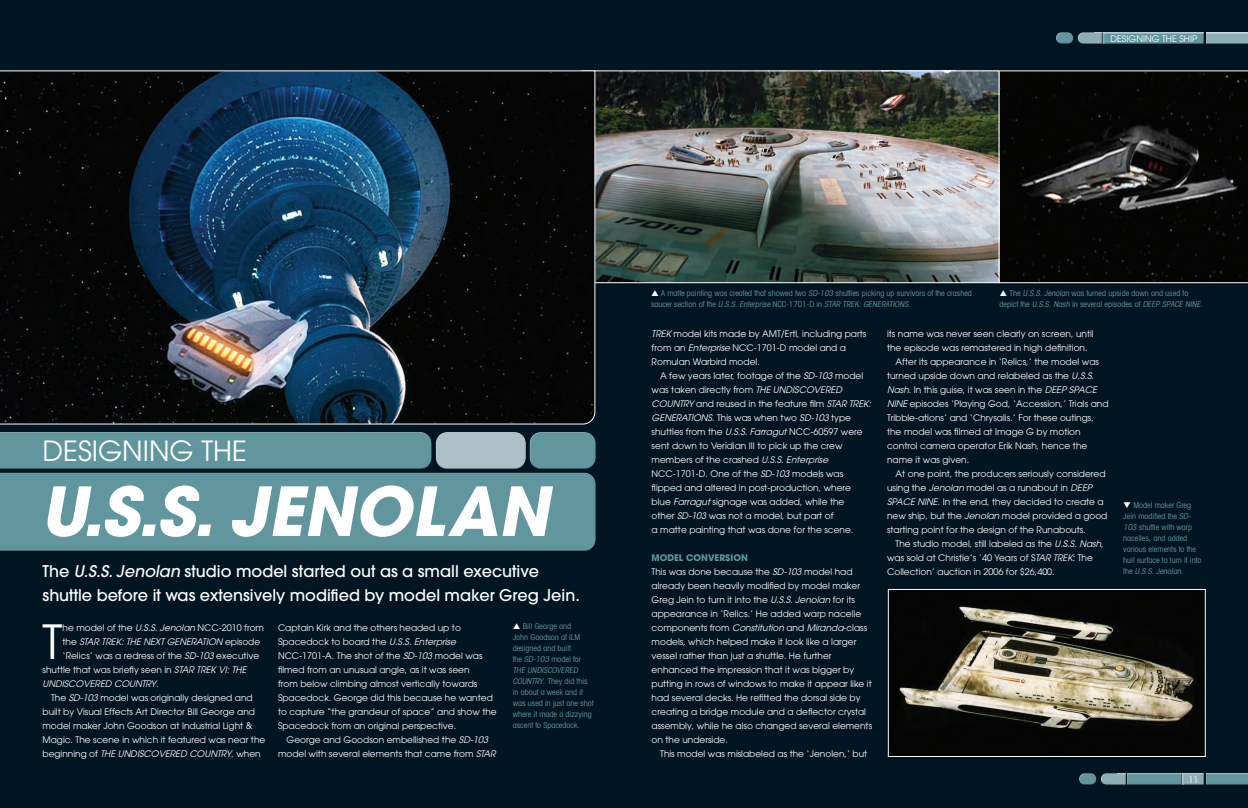
<style>
.page{position:relative;width:1248px;height:808px;background:#fff}
.page>*{position:absolute;margin:0;border:0;box-sizing:border-box;transform-origin:0 0}
.t1{font:italic 700 67px "Avant Garde";color:#fff}
.t2{font:46.8px "Avant Garde";color:#fff}
.t3{font:27.7px "Avant Garde LT";color:#fff}
.t4{font:500 16px/24px "Avant Garde";color:#fff}
.t5{font:9px/14px "Avant Garde";color:#fff}
.t6{font:italic 9px "Avant Garde LT";color:#fff}
.t7{font:condensed 8px/11px "Avant Garde LT";color:#61969e}
.s1{font-style:italic}
.s2{font-family:"Avant Garde LT";font-style:italic}
.s3{font-family:"Avant Garde";font-style:normal}
.s4{font-weight:700;color:#61969e}
.s5{color:#fff}
</style>
<div class="page">
<div style="left:0;top:0;width:1247px;height:808px;background:#001522"></div>
<div style="left:0;top:471px;width:596px;height:74px;background:#fff;opacity:.75"></div>
<div style="left:0;top:476px;width:597px;height:76px;background:#61969e"></div>
<div style="left:0;top:431px;width:432px;height:32px;background:#fff;opacity:.75"></div>
<div style="left:0;top:436px;width:433px;height:34px;background:#61969e"></div>
<div style="left:435px;top:431px;width:91px;height:32px;background:#fff;opacity:.75"></div>
<div style="left:435px;top:436px;width:92px;height:34px;background:#231f20;opacity:.75"></div>
<div style="left:529px;top:431px;width:67px;height:32px;background:#fff;opacity:.75"></div>
<div style="left:529px;top:436px;width:68px;height:34px;background:#231f20;opacity:.75"></div>
<div style="left:1099px;top:773px;width:27px;height:12px;background:#231f20;opacity:.75"></div>
<div style="left:1126px;top:773px;width:56px;height:12px;background:#61969e"></div>
<div style="left:1181px;top:773px;width:24px;height:12px;background:#231f20;opacity:.75"></div>
<div style="left:1204px;top:773px;width:43px;height:12px;background:#61969e"></div>
<div style="left:1078px;top:772px;width:19px;height:10px;background:#fff;opacity:.75"></div>
<div style="left:1078px;top:775px;width:20px;height:10px;background:#231f20;opacity:.75"></div>
<div style="left:1076px;top:32px;width:27px;height:12px;background:#231f20;opacity:.75"></div>
<div style="left:1103px;top:32px;width:102px;height:12px;background:#231f20;opacity:.75"></div>
<div style="left:1204px;top:32px;width:43px;height:12px;background:#231f20;opacity:.75"></div>
<div style="left:1055px;top:31px;width:18px;height:10px;background:#fff;opacity:.75"></div>
<div style="left:1055px;top:34px;width:19px;height:10px;background:#231f20;opacity:.75"></div>
<img style="left:889px;top:591px;width:314px;height:164px">
<div style="left:887px;top:589px;width:318px;height:168px;border:1px solid #fff"></div>
<img style="left:596px;top:72px;width:401px;height:209px">
<svg style="left:999px;top:70px;width:248px;height:213px"></svg>
<div style="left:582px;top:70px;width:417px;height:213px;border:1px solid #fff"></div>
<svg style="left:0;top:70px;width:596px;height:355px"></svg>
<p class="t5" style="left:1110px;top:32px;width:88px">DESIGNING THE SHIP</p>
<h3 class="t3" style="left:43px;top:434px;width:206px">DESIGNING THE</h3>
<h1 class="t1" style="left:40px;top:468px;width:525px">U.S.S.JENOLAN</h1>
<h3 class="t4" style="left:43px;top:559px;width:538px">The <span class="s1">U.S.S.Jenolan</span> studio model started out as a small executive shuttle before it was extensively modified by model maker Greg Jein.</h3>
<p class="t7" style="left:512px;top:621px;width:82px;text-indent:10px">Bill George and<br>John Goodson at ILM designed and built<br>the <span class="s1">SD-103</span> model for<br><span class="s1">THE UNDISCOVERED<br>COUNTRY</span>. They did this in about a week and it was used in just one shot where it made a dizzying ascent to Spacedock.</p>
<h2 class="t2" style="left:43px;top:614px;width:21px">T</h2>
<p class="t5" style="left:62px;top:621px;width:203px">he model of the <span class="s2">U.S.S. Jenolan</span> NCC-2010 from</p>
<p class="t5" style="left:278px;top:621px;width:220px">Captain Kirk and the others headed up to Spacedock to board the <span class="s2">U.S.S. Enterprise </span>NCC-1701-A. The shot of the <span class="s2">SD-103</span> model was filmed from an unusual angle, as it was seen<br>from below climbing almost vertically towards Spacedock. George did this because he wanted to capture “the grandeur of space” and show the Spacedock from an original perspective.</p>
<p class="t5" style="left:278px;top:733px;width:219px;text-align:center">George and Goodson embellished the <span class="s2">SD-103 </span>model with several elements that came from <span class="s2">STAR</span></p>
<p class="t6" style="left:62px;top:636px;width:199px"><span class="s3">the</span> STAR TREK: THE NEXT GENERATION <span class="s3">episode</span></p>
<p class="t5" style="left:43px;top:649px;width:218px;text-indent:20px">‘Relics’ was a redress of the <span class="s2">SD-103</span> executive shuttle that was briefly seen in <span class="s2">STAR TREK VI: THE</span></p>
<p class="t6" style="left:43px;top:678px;width:118px">UNDISCOVERED COUNTRY<span class="s3">.</span></p>
<p class="t5" style="left:43px;top:691px;width:224px;text-indent:9px">The <span class="s2">SD-103</span> model was originally designed and built by Visual Effects Art Director Bill George and model maker John Goodson at Industrial Light &amp; Magic. The scene in which it featured was near the</p>
<p class="t6" style="left:43px;top:748px;width:220px"><span class="s3">beginning of</span> THE UNDISCOVERED COUNTRY<span class="s3">, when</span></p>
<p class="t7" style="left:651px;top:287px;width:322px;text-indent:10px">A matte painting was created that showed two <span class="s1">SD-103</span> shuttles picking up survivors of the crashed s a u c e r s e ct i o n of t h e <span class="s1">U.S.S. Enterprise</span> N C C - 1 7 0 1 - D i n <span class="s1">STAR TREK: GENERATIONS</span>.</p>
<p class="t7" style="left:999px;top:287px;width:205px;text-align:center">The <span class="s1">U.S.S. Jenolan</span> was turned upside down and used to<br>depict the <span class="s1">U.S.S. Nash</span> in several episodes of <span class="s1">DEEP SPACE NINE</span>.</p>
<p class="t5" style="left:651px;top:327px;width:216px"><span class="s2">TREK</span> model kits made by AMT/Ertl, including parts from an <span class="s2">Enterprise</span> NCC-1701-D model and a<br>Romulan Warbird model.</p>
<p class="t5" style="left:651px;top:369px;width:221px;text-indent:9px">A few years later, footage of the <span class="s2">SD-103</span> model was taken directly from <span class="s2">THE UNDISCOVERED COUNTRY</span> and reused in the feature film <span class="s2">STAR TREK:<br>GENERATIONS</span>. This was when two <span class="s2">SD-103</span> type shuttles from the <span class="s2">U.S.S. Farragut</span> NCC-60597 were sent down to Veridian III to pick up the crew members of the crashed <span class="s2">U.S.S. Enterprise </span>NCC-1701-D. One of the <span class="s2">SD-103</span> models was flipped and altered in post-production, where blue <span class="s2">Farragut</span> signage was added, while the<br>other <span class="s2">SD-103</span> was not a model, but part of<br>a matte painting that was done for the scene.</p>
<p class="t5" style="left:651px;top:551px;width:222px"><span class="s4">MODEL CONVERSION<br></span>This was done because the <span class="s2">SD-103</span> model had already been heavily modified by model maker Greg Jein to turn it into the <span class="s2">U.S.S. Jenolan</span> for its appearance in ‘Relics.’ He added warp nacelle components from <span class="s2">Constitution</span> and <span class="s2">Miranda</span>-class models, which helped make it look like a larger vessel rather than just a shuttle. He further enhanced the impression that it was bigger by putting in rows of windows to make it appear like it had several decks. He refitted the dorsal side by creating a bridge module and a deflector crystal assembly, while he also changed several elements on the underside.</p>
<p class="t5" style="left:660px;top:747px;width:209px">This model was mislabeled as the ‘Jenolen,’ but</p>
<p class="t5" style="left:887px;top:327px;width:208px">its name was never seen clearly on screen, until</p>
<p class="t5" style="left:887px;top:341px;width:202px">the episode was remastered in high definition.</p>
<p class="t5" style="left:895px;top:355px;width:205px">After its appearance in ‘Relics,’ the model was</p>
<p class="t5" style="left:887px;top:369px;width:208px">turned upside down and relabeled as the <span class="s2">U.S.S.</span></p>
<p class="t5" style="left:887px;top:383px;width:211px"><span class="s2">Nash</span>. In this guise, it was seen in the <span class="s2">DEEP SPACE</span></p>
<p class="t5" style="left:887px;top:397px;width:223px"><span class="s2">NINE</span> episodes ‘Playing God, ‘Accession,’ Trials and</p>
<p class="t5" style="left:887px;top:411px;width:208px">Tribble-ations’ and ‘Chrysalis.’ For these outings,</p>
<p class="t5" style="left:887px;top:425px;width:195px">the model was filmed at Image G by motion</p>
<p class="t5" style="left:887px;top:439px;width:202px">control camera operator Erik Nash, hence the</p>
<p class="t5" style="left:887px;top:453px;width:84px">name it was given.</p>
<p class="t5" style="left:895px;top:467px;width:211px">At one point, the producers seriously considered</p>
<p class="t5" style="left:887px;top:481px;width:206px">using the <span class="s2">Jenolan</span> model as a runabout in <span class="s2">DEEP</span></p>
<p class="t5" style="left:887px;top:495px;width:218px"><span class="s2">SPACE NINE</span>. In the end, they decided to create a</p>
<p class="t5" style="left:887px;top:509px;width:222px">new ship, but the <span class="s2">Jenolan</span> model provided a good</p>
<p class="t5" style="left:887px;top:523px;width:200px">starting point for the design of the Runabouts.</p>
<p class="t5" style="left:895px;top:537px;width:209px">The studio model, still labeled as the <span class="s2">U.S.S. Nash</span>,</p>
<p class="t5" style="left:887px;top:551px;width:207px">was sold at Christie’s ‘40 Years of S<span class="s2">TAR TREK</span>: The</p>
<p class="t5" style="left:887px;top:565px;width:169px">Collection’ auction in 2006 for $26,400.</p>
<p class="t7" style="left:1123px;top:500px;width:80px"><span class="s5">❑</span> Model maker Greg<br>Jein modified the <span class="s1">SD-<br>103</span> shuttle with warp nacelles, and added various elements to the hull surface to turn it into t h e <span class="s1">U.S.S. Jenolan</span>.</p>
<p class="t5" style="left:1188px;top:772px;width:11px">11</p>
</div>
